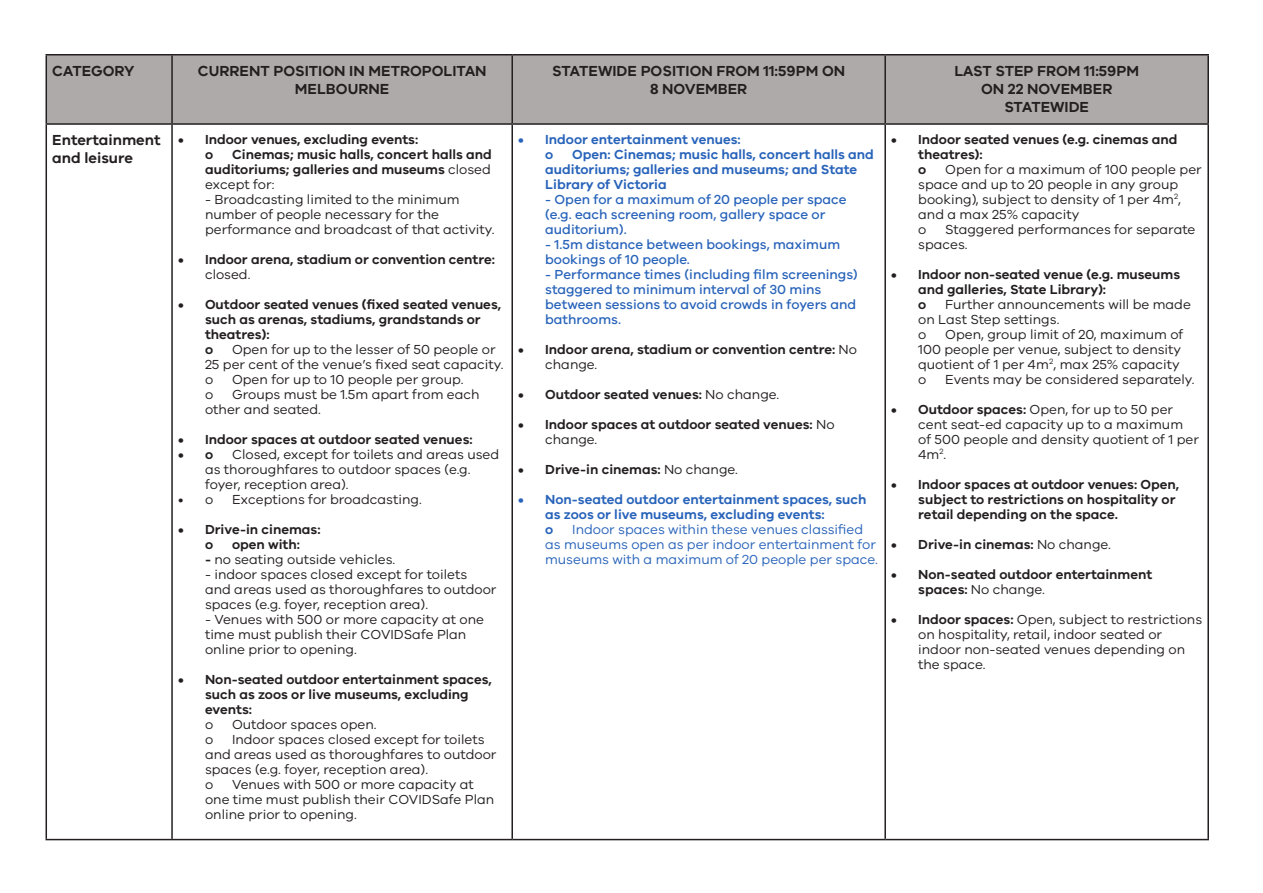
<style>
.page{position:relative;width:1263px;height:893px;background:#fff}
.page>*{position:absolute;margin:0;border:0;box-sizing:border-box;transform-origin:0 0}
.t1{font:600 15px/18px "VIC";color:#231f20;text-align:center}
.t2{font:13.5px/15px "VIC";color:#231f20}
.t3{font:600 13.5px/15px "VIC";color:#231f20}
.t4{font:500 13.5px/15px "VIC";color:#2863ba}
.t5{font:600 13.5px/15px "VIC";color:#2863ba}
.t6{font:13.5px/15px "VIC";color:#2863ba}
.s1{font-weight:400}
.s2{font-weight:600}
</style>
<div class="page">
<div style="left:46px;top:55px;width:126px;height:69px;background:#aeaaaa"></div>
<div style="left:173px;top:56px;width:1034px;height:67px;background:#aeaaaa"></div>
<hr style="left:46px;top:54px;width:126px;height:2px;background:#231f20">
<hr style="left:46px;top:56px;width:1px;height:67px;background:#231f20">
<hr style="left:172px;top:54px;width:340px;height:2px;background:#231f20">
<hr style="left:171px;top:56px;width:2px;height:67px;background:#231f20">
<hr style="left:512px;top:54px;width:373px;height:2px;background:#231f20">
<hr style="left:511px;top:56px;width:2px;height:67px;background:#231f20">
<hr style="left:885px;top:54px;width:324px;height:2px;background:#231f20">
<hr style="left:884px;top:56px;width:2px;height:67px;background:#231f20">
<hr style="left:1207px;top:56px;width:2px;height:67px;background:#231f20">
<hr style="left:46px;top:123px;width:126px;height:2px;background:#231f20">
<hr style="left:46px;top:125px;width:1px;height:714px;background:#231f20">
<hr style="left:172px;top:123px;width:340px;height:2px;background:#231f20">
<hr style="left:171px;top:125px;width:2px;height:714px;background:#231f20">
<hr style="left:512px;top:123px;width:373px;height:2px;background:#231f20">
<hr style="left:511px;top:125px;width:2px;height:714px;background:#231f20">
<hr style="left:885px;top:123px;width:324px;height:2px;background:#231f20">
<hr style="left:884px;top:125px;width:2px;height:714px;background:#231f20">
<hr style="left:1207px;top:125px;width:2px;height:714px;background:#231f20">
<hr style="left:46px;top:839px;width:126px;height:1px;background:#231f20">
<hr style="left:172px;top:839px;width:340px;height:1px;background:#231f20">
<hr style="left:512px;top:839px;width:373px;height:1px;background:#231f20">
<hr style="left:885px;top:839px;width:324px;height:1px;background:#231f20">
<p class="t1" style="left:52px;top:61px;width:84px">CATEGORY</p>
<p class="t1" style="left:198px;top:61px;width:290px">CURRENT POSITION IN METROPOLITAN<br>MELBOURNE</p>
<p class="t1" style="left:552px;top:61px;width:294px">STATEWIDE POSITION FROM 11:59PM ON<br>8 NOVEMBER</p>
<p class="t1" style="left:954px;top:61px;width:186px">LAST STEP FROM 11:59PM<br>ON 22 NOVEMBER<br>STATEWIDE</p>
<p class="t1" style="left:52px;top:131px;width:110px;text-align:left">Entertainment and leisure</p>
<p class="t3" style="left:205px;top:131px;width:215px;text-indent:-27px">• Indoor venues, excluding events: o</p>
<p class="t3" style="left:918px;top:131px;width:261px;text-indent:-27px">• Indoor seated venues (e.g. cinemas and theatres):<br>o</p>
<p class="t5" style="left:545px;top:131px;width:197px;text-indent:-27px">• Indoor entertainment venues: o</p>
<p class="t3" style="left:205px;top:146px;width:288px;text-align:justify;text-indent:27px">Cinemas; music halls, concert halls and auditoriums; galleries and museums <span class="s1">closed except for:</span></p>
<p class="t2" style="left:205px;top:191px;width:291px">- Broadcasting limited to the minimum number of people necessary for the performance and broadcast of that activity.</p>
<p class="t3" style="left:205px;top:251px;width:292px;text-indent:-27px">• Indoor arena, stadium or convention centre: <span class="s1">closed.</span></p>
<p class="t3" style="left:205px;top:296px;width:298px;text-indent:-27px">• Outdoor seated venues (fixed seated venues, such as arenas, stadiums, grandstands or theatres):<br>o</p>
<p class="t5" style="left:545px;top:146px;width:330px;text-indent:27px">Open: Cinemas; music halls, concert halls and auditoriums; galleries and museums; and State<br>Library of Victoria</p>
<p class="t4" style="left:545px;top:191px;width:303px">- Open for a maximum of 20 people per space (e.g. each screening room, gallery space or auditorium).</p>
<p class="t4" style="left:545px;top:236px;width:296px">- 1.5m distance between bookings, maximum bookings of 10 people.</p>
<p class="t4" style="left:545px;top:266px;width:314px">- Performance times (including film screenings) staggered to minimum interval of 30 mins between sessions to avoid crowds in foyers and bathrooms.</p>
<p class="t3" style="left:545px;top:341px;width:313px;text-indent:-27px">• Indoor arena, stadium or convention centre: <span class="s1">No change.</span></p>
<p class="t3" style="left:518px;top:386px;width:263px">• Outdoor seated venues: <span class="s1">No change.</span></p>
<p class="t3" style="left:545px;top:416px;width:291px;text-indent:-27px">• Indoor spaces at outdoor seated venues: <span class="s1">No change.</span></p>
<p class="t3" style="left:518px;top:461px;width:221px">• Drive-in cinemas: <span class="s1">No change.</span></p>
<p class="t5" style="left:545px;top:491px;width:323px;text-indent:-27px">• Non-seated outdoor entertainment spaces, such as zoos or live museums, excluding events:<br>o</p>
<p class="t2" style="left:918px;top:161px;width:285px;text-indent:27px">Open for a maximum of 100 people per space and up to 20 people in any group booking), subject to density of 1 per 4m<sup>2</sup>, and a max 25% capacity<br>o</p>
<p class="t2" style="left:918px;top:221px;width:279px;text-indent:27px">Staggered performances for separate spaces.</p>
<p class="t3" style="left:918px;top:266px;width:263px;text-indent:-27px">• Indoor non-seated venue (e.g. museums and galleries, State Library):<br>o</p>
<p class="t2" style="left:918px;top:296px;width:274px;text-indent:27px">Further announcements will be made on Last Step settings.<br>o</p>
<p class="t2" style="left:918px;top:326px;width:267px;text-indent:27px">Open, group limit of 20, maximum of<br>100 people per venue, subject to density quotient of 1 per 4m<sup>2</sup>, max 25% capacity o</p>
<p class="t2" style="left:205px;top:341px;width:300px;text-indent:27px">Open for up to the lesser of 50 people or<br>25 per cent of the venue’s fixed seat capacity. o</p>
<p class="t2" style="left:232px;top:371px;width:233px">Open for up to 10 people per group.</p>
<p class="t2" style="left:945px;top:371px;width:251px">Events may be considered separately.</p>
<p class="t2" style="left:918px;top:401px;width:282px;text-indent:-27px"><span class="s2">• Outdoor spaces:</span> Open, for up to 50 per cent seat-ed capacity up to a maximum of 500 people and density quotient of 1 per<br>4m<sup>2</sup>.</p>
<p class="t3" style="left:918px;top:476px;width:263px;text-indent:-27px">• Indoor spaces at outdoor venues: Open, subject to restrictions on hospitality or retail depending on the space.</p>
<p class="t3" style="left:891px;top:536px;width:221px">• Drive-in cinemas: <span class="s1">No change.</span></p>
<p class="t3" style="left:918px;top:566px;width:236px;text-indent:-27px">• Non-seated outdoor entertainment spaces: <span class="s1">No change.</span></p>
<p class="t2" style="left:918px;top:611px;width:285px;text-indent:-27px"><span class="s2">• Indoor spaces:</span> Open, subject to restrictions on hospitality, retail, indoor seated or indoor non-seated venues depending on the space.</p>
<p class="t2" style="left:205px;top:386px;width:276px;text-indent:27px">Groups must be 1.5m apart from each other and seated.</p>
<p class="t3" style="left:178px;top:431px;width:296px">• Indoor spaces at outdoor seated venues:</p>
<p class="t3" style="left:178px;top:446px;width:37px">• o</p>
<p class="t2" style="left:205px;top:386px;width:10px">o</p>
<p class="t2" style="left:205px;top:446px;width:296px;text-indent:27px">Closed, except for toilets and areas used as thoroughfares to outdoor spaces (e.g. foyer, reception area).</p>
<p class="t2" style="left:178px;top:491px;width:37px">• o</p>
<p class="t2" style="left:232px;top:491px;width:191px">Exceptions for broadcasting.</p>
<p class="t3" style="left:205px;top:521px;width:117px;text-indent:-27px">• Drive-in cinemas: o</p>
<p class="t6" style="left:545px;top:521px;width:334px;text-indent:27px">Indoor spaces within these venues classified as museums open as per indoor entertainment for museums with a maximum of 20 people per space.</p>
<p class="t3" style="left:232px;top:536px;width:69px">open with:</p>
<p class="t2" style="left:205px;top:551px;width:192px"><span class="s2">-</span> no seating outside vehicles.</p>
<p class="t2" style="left:205px;top:566px;width:293px">- indoor spaces closed except for toilets<br>and areas used as thoroughfares to outdoor spaces (e.g. foyer, reception area).</p>
<p class="t2" style="left:205px;top:611px;width:281px">- Venues with 500 or more capacity at one time must publish their COVIDSafe Plan online prior to opening.</p>
<p class="t3" style="left:205px;top:671px;width:288px;text-indent:-27px">• Non-seated outdoor entertainment spaces, such as zoos or live museums, excluding events:<br><span class="s1">o</span></p>
<p class="t2" style="left:232px;top:716px;width:146px">Outdoor spaces open.</p>
<p class="t2" style="left:205px;top:731px;width:293px;text-indent:27px">Indoor spaces closed except for toilets and areas used as thoroughfares to outdoor spaces (e.g. foyer, reception area).<br>o</p>
<p class="t2" style="left:205px;top:731px;width:10px">o</p>
<p class="t2" style="left:205px;top:776px;width:291px;text-indent:27px">Venues with 500 or more capacity at one time must publish their COVIDSafe Plan online prior to opening.</p>
</div>
